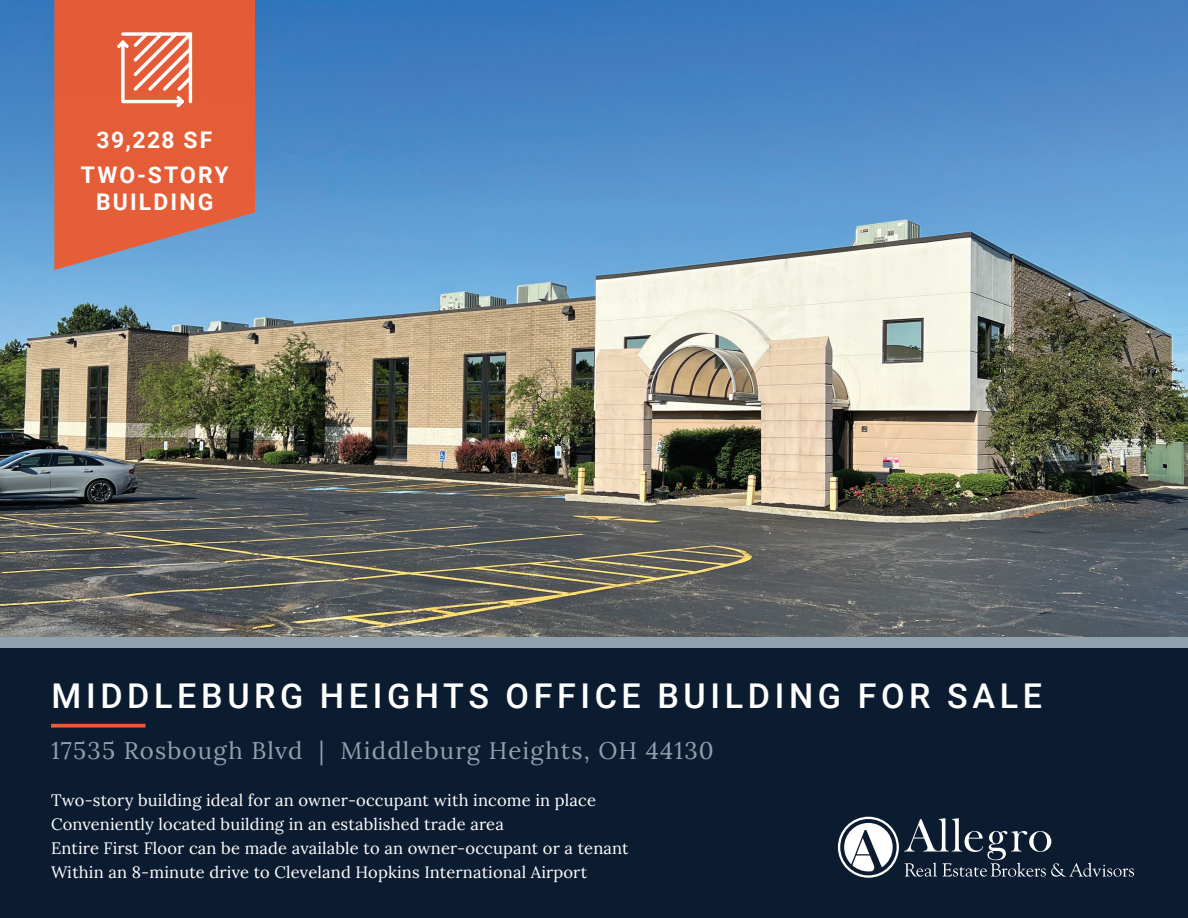
<style>
.page{position:relative;width:1188px;height:918px;background:#fff}
.page>*{position:absolute;margin:0;border:0;box-sizing:border-box;transform-origin:0 0}
.t1{font:500 34.2px "Roboto";letter-spacing:.135em;color:#fff}
.t2{font:24px "Lora";letter-spacing:.05em;color:#90a1ae}
.t3{font:700 22.95px/34.8px "Roboto";letter-spacing:.095em;color:#fff;text-align:center}
.t4{font:16.5px "Lora";letter-spacing:.01em;color:#fff}
</style>
<div class="page">
<img style="left:0;top:0;width:1188px;height:637px">
<div style="left:0;top:647px;width:1188px;height:271px;background:#0c1c30"></div>
<svg style="left:838px;top:817px;width:296px;height:61px"></svg>
<svg style="left:51px;top:724px;width:95px;height:4px"></svg>
<div style="left:0;top:637px;width:1188px;height:11px;background:#90a1ae"></div>
<svg style="left:54px;top:0;width:201px;height:270px;background:#d4654b"></svg>
<svg style="left:116px;top:31px;width:78px;height:78px"></svg>
<p class="t3" style="left:81px;top:122px;width:149px">39,228 SF<br>TWO-STORY</p>
<p class="t3" style="left:96px;top:184px;width:119px">BUILDING</p>
<p class="t1" style="left:52px;top:672px;width:992px">MIDDLEBURG HEIGHTS OFFICE BUILDING FOR SALE</p>
<p class="t2" style="left:51px;top:733px;width:664px">17535 Rosbough Blvd | Middleburg Heights, OH 44130</p>
<p class="t4" style="left:51px;top:787px;width:547px">Two-story building ideal for an owner-occupant with income in place</p>
<p class="t4" style="left:51px;top:811px;width:454px">Conveniently located building in an established trade area</p>
<p class="t4" style="left:51px;top:835px;width:579px">Entire First Floor can be made available to an owner-occupant or a tenant</p>
<p class="t4" style="left:51px;top:859px;width:538px">Within an 8-minute drive to Cleveland Hopkins International Airport</p>
</div>
